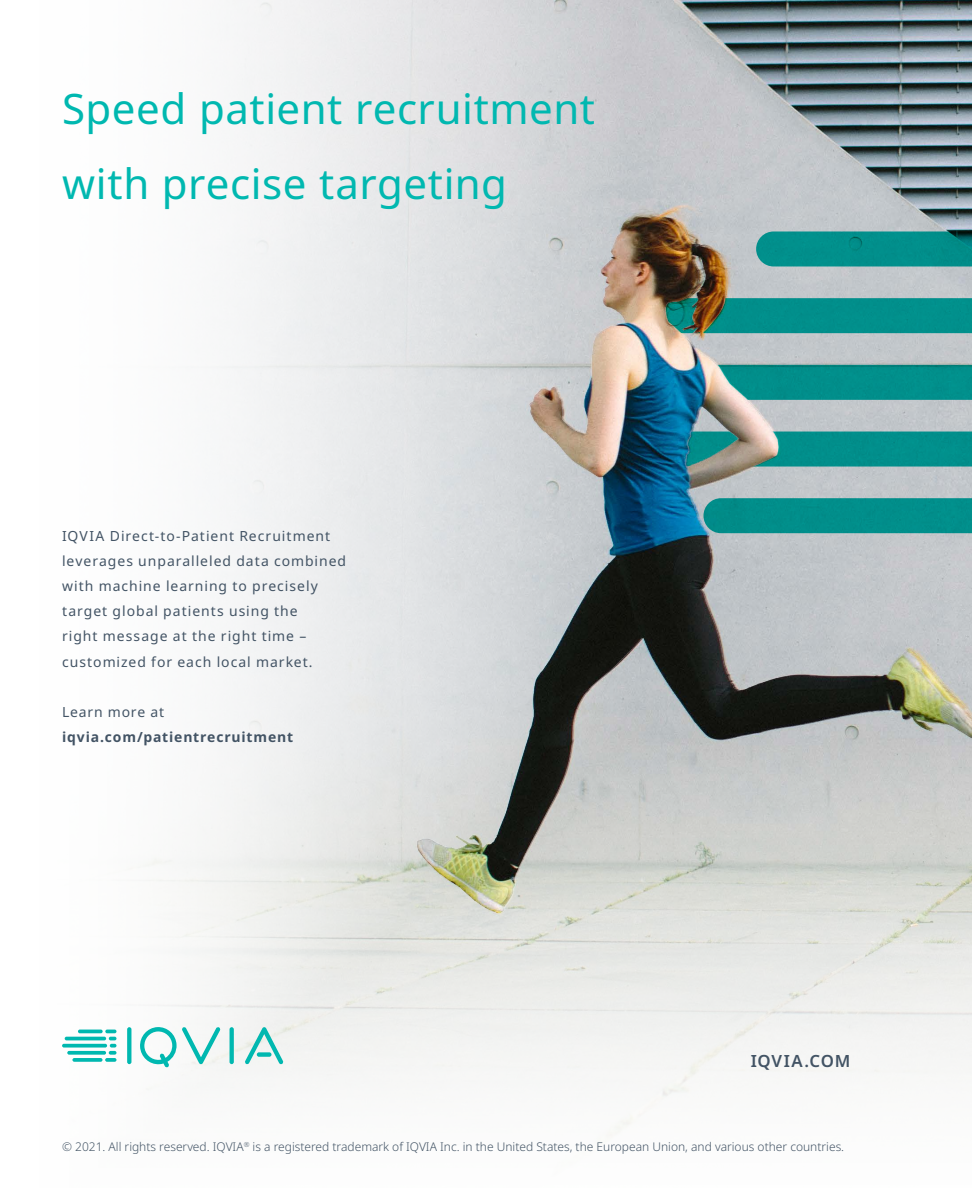
<style>
.page{position:relative;width:972px;height:1188px;background:#fff}
.page>*{position:absolute;margin:0;border:0;box-sizing:border-box;transform-origin:0 0}
.t1{font:42px/75px "Noto Sans";letter-spacing:.01em;color:#00b8b0}
.t2{font:600 16.8px "Noto Sans";letter-spacing:.045em;color:#435465}
.t3{font:13.95px/25.2px "Noto Sans";letter-spacing:.07em;color:#435465}
.t4{font:700 13.95px "Noto Sans";letter-spacing:.06em;color:#435465}
.t5{font:300 12px "Noto Sans";color:#435465}
</style>
<div class="page">
<img style="left:62px;top:2px;width:193px;height:1073px">
<svg style="left:127px;top:1027px;width:4px;height:37px"></svg>
<svg style="left:230px;top:1027px;width:4px;height:37px"></svg>
<svg style="left:140px;top:1027px;width:80px;height:41px"></svg>
<svg style="left:245px;top:1027px;width:10px;height:37px"></svg>
<svg style="left:72px;top:1058px;width:31px;height:4px"></svg>
<svg style="left:105px;top:1058px;width:11px;height:4px"></svg>
<svg style="left:105px;top:1030px;width:11px;height:25px"></svg>
<svg style="left:67px;top:1051px;width:39px;height:4px"></svg>
<svg style="left:62px;top:1044px;width:45px;height:4px"></svg>
<hr style="left:65px;top:1037px;width:41px;height:3px;background:#00b8b0;border-radius:2px">
<hr style="left:78px;top:1030px;width:25px;height:3px;background:#00b8b0;border-radius:2px">
<img style="left:255px;top:0;width:717px;height:1136px">
<h1 class="t1" style="left:62px;top:73px;width:534px">Speed patient recruitment with precise targeting</h1>
<p class="t3" style="left:62px;top:523px;width:286px">IQVIA Direct-to-Patient Recruitment leverages unparalleled data combined with machine learning to precisely target global patients using the<br>right message at the right time – customized for each local market.</p>
<p class="t3" style="left:62px;top:700px;width:104px">Learn more at</p>
<p class="t4" style="left:62px;top:727px;width:233px">iqvia.com/patientrecruitment</p>
<p class="t2" style="left:751px;top:1049px;width:101px">IQVIA.COM</p>
<p class="t5" style="left:62px;top:1138px;width:784px">© 2021. All rights reserved. IQVIA<sup>®</sup> is a registered trademark of IQVIA Inc. in the United States, the European Union, and various other countries.</p>
</div>
